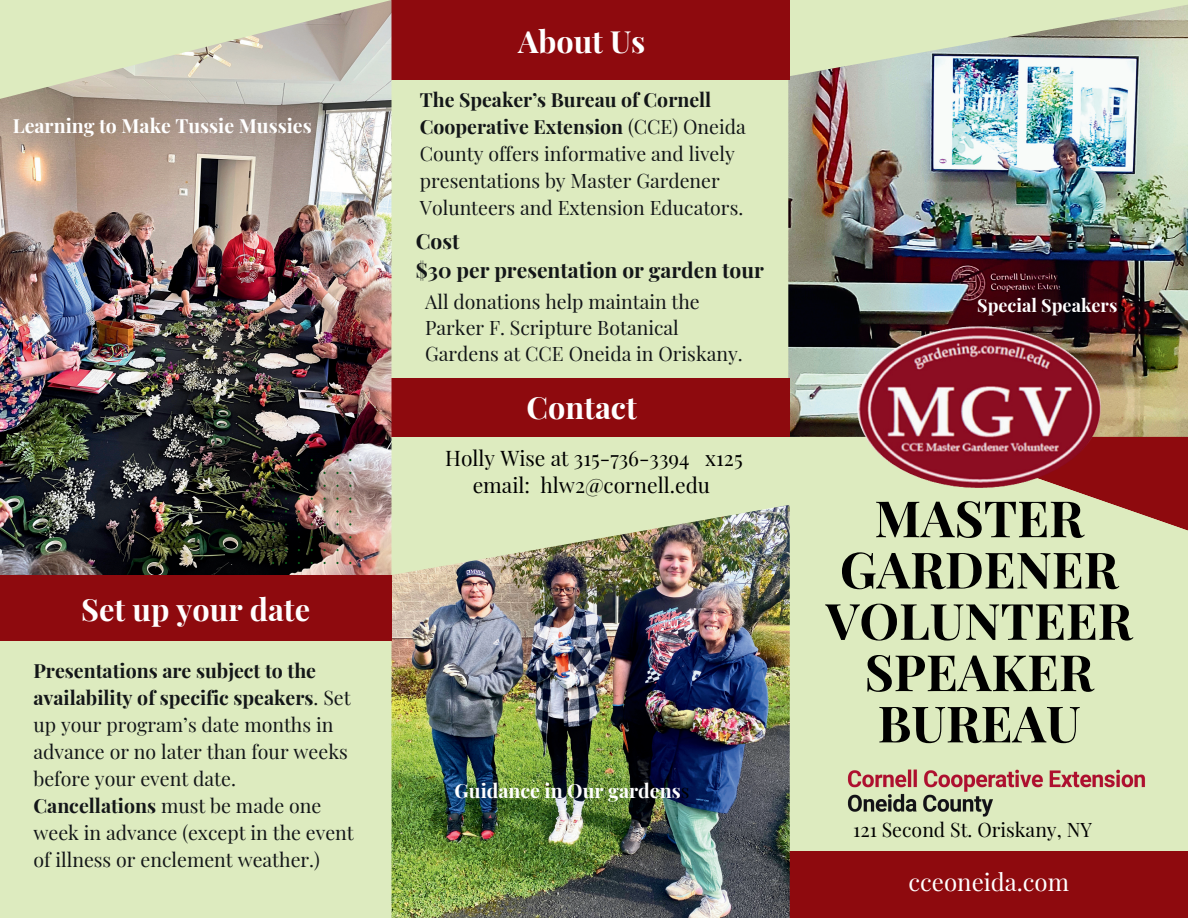
<style>
.page{position:relative;width:1188px;height:918px;background:#ddebbf}
.page>*{position:absolute;margin:0;border:0;box-sizing:border-box;transform-origin:0 0}
.t1{font:700 50.25px/51.3px "Playfair Display";color:#000;text-align:center}
.t2{font:700 30.6px "Playfair Display";color:#fff}
.t3{font:24px "Playfair Display";color:#fff}
.t4{font:21px/27px "Playfair Display";color:#000;text-align:center}
.t5{font:700 21px/29.2px "Playfair Display";color:#131618}
.t6{font:19.5px/27px "Playfair Display";color:#131618}
.t7{font:700 19.5px "Playfair Display";color:#fff}
.t8{font:19.5px "Playfair Display";color:#000}
.t9{font:700 18px "Playfair Display";color:#fff}
.s1{font-weight:700}
.s2{font-weight:400;color:#000}
.s3{color:#000}
</style>
<div class="page">
<svg style="left:977px;top:436px;width:211px;height:95px;fill:#8e0a0e"></svg>
<img style="left:788px;top:5px;width:400px;height:431px">
<div style="left:790px;top:852px;width:398px;height:66px;background:#8e0a0e"></div>
<div style="left:392px;top:0;width:398px;height:79px;background:#8e0a0e"></div>
<div style="left:392px;top:379px;width:398px;height:58px;background:#8e0a0e"></div>
<img style="left:0;top:0;width:392px;height:582px">
<img style="left:392px;top:505px;width:398px;height:413px">
<div style="left:0;top:575px;width:391px;height:66px;background:#8e0a0e"></div>
<img style="left:272px;top:459px;width:79px;height:105px">
<img style="left:847px;top:769px;width:298px;height:48px">
<img style="left:858px;top:327px;width:243px;height:160px">
<p class="t7" style="left:13px;top:110px;width:300px">Learning to Make Tussie Mussies</p>
<h2 class="t2" style="left:81px;top:585px;width:230px">Set up your date</h2>
<p class="t6" style="left:33px;top:655px;width:322px"><span class="s1">Presentations are subject to the availability of specific speakers</span>. Set up your program’s date months in advance or no later than four weeks before your event date.<br><span class="s1">Cancellations</span> must be made one week in advance (except in the event of illness or enclement weather.)</p>
<h2 class="t2" style="left:518px;top:18px;width:129px">About Us</h2>
<p class="t6" style="left:420px;top:84px;width:327px"><span class="s1">The Speaker’s Bureau of Cornell Cooperative Extension</span> (CCE) Oneida County offers informative and lively presentations by Master Gardener Volunteers and Extension Educators.</p>
<p class="t5" style="left:416px;top:225px;width:350px">Cost<br>$30 per presentation or garden tour</p>
<p class="t6" style="left:425px;top:287px;width:319px;line-height:25.8px">All donations help maintain the<br>Parker F. Scripture Botanical<br>Gardens at CCE Oneida in Oriskany.</p>
<h2 class="t2" style="left:527px;top:384px;width:112px">Contact</h2>
<p class="t4" style="left:445px;top:443px;width:299px">Holly Wise at 315-736-3394 x125 email: hlw2@cornell.edu</p>
<p class="t7" style="left:455px;top:775px;width:236px">Guidance in Our gardens<span class="s2">s</span></p>
<p class="t9" style="left:977px;top:291px;width:150px">Special Speakers<span class="s3">s</span></p>
<h1 class="t1" style="left:826px;top:489px;width:308px">MASTER<br>GARDENER<br>VOLUNTEER<br>SPEAKER<br>BUREAU</h1>
<p class="t8" style="left:853px;top:814px;width:240px">121 Second St. Oriskany, NY</p>
<p class="t3" style="left:909px;top:863px;width:162px">cceoneida.com</p>
</div>
